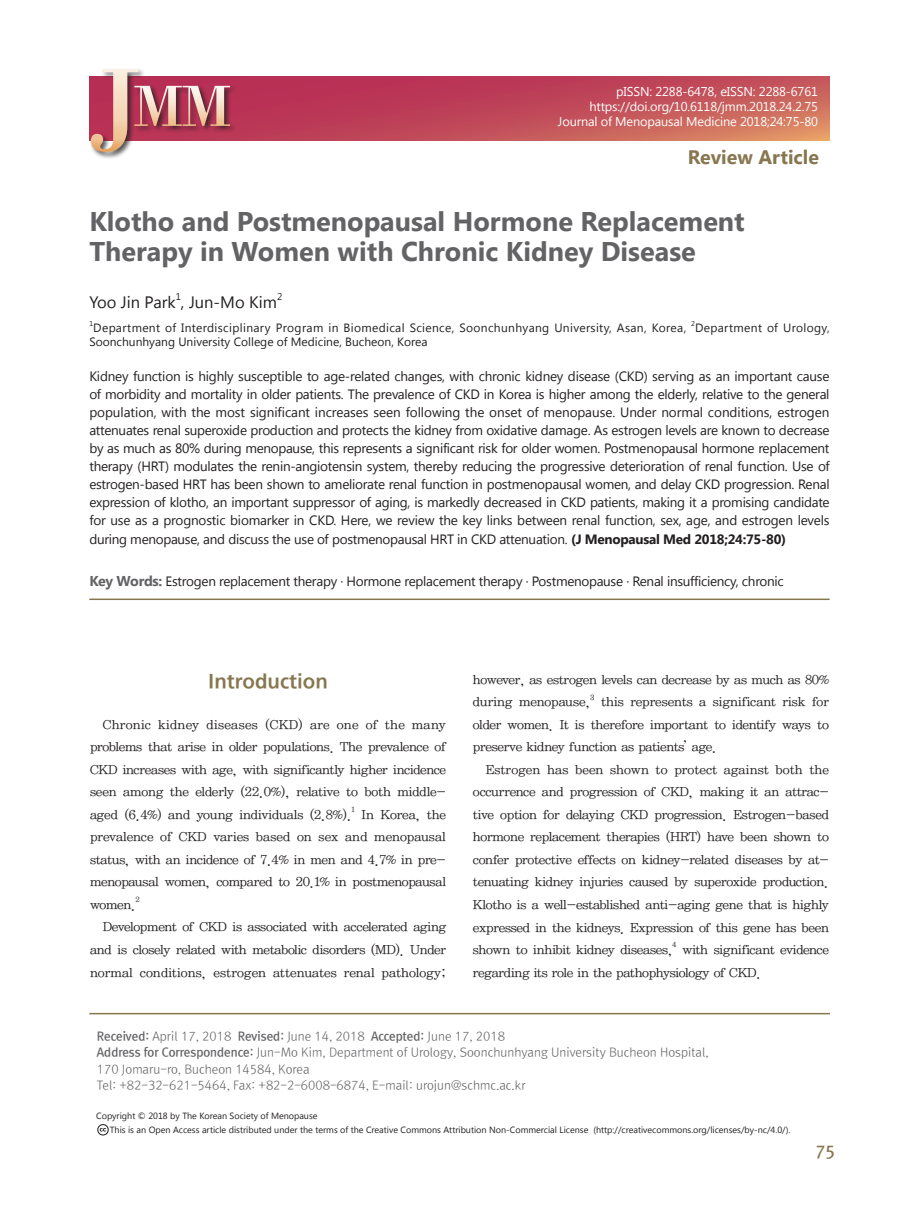
<style>
.page{position:relative;width:919px;height:1217px;background:#fff}
.page>*{position:absolute;margin:0;border:0;box-sizing:border-box;transform-origin:0 0}
.t1{font:60px "Bodoni BT";color:#fff}
.t2{font:700 27px/30px "Segoe UI";color:#636366}
.t3{font:700 19.5px "Segoe UI";color:#877750}
.t4{font:19.5px "Rix J Go B";color:#877750;scale:1.05 1}
.t5{font:16.5px "Segoe UI";color:#231f20}
.t6{font:16.5px "Rix M Go B";color:#877750}
.t7{font:14.25px/22.5px "YDIY Mj O130 KS Cpc EUC H";letter-spacing:-.1em;color:#231f20;text-align:justify;scale:1.05 1}
.t8{font:13.5px/18px "Segoe UI";letter-spacing:-.02em;color:#231f20;text-align:justify}
.t9{font:12.75px/15px "Segoe UI";letter-spacing:-.01em;color:#fff;text-align:right}
.t10{font:12px/16.5px "Rix M Go L";color:#636366}
.t11{font:12px "Segoe UI";letter-spacing:.03em;color:#231f20}
.t12{font:12px "Segoe UI";color:#231f20}
.t13{font:9.6px "Segoe UI";color:#231f20}
.t14{font:9px/14.4px "Segoe UI";color:#231f20}
.t15{font:8.25px "YDIY Mj O130 KS Cpc EUC H";color:#231f20;scale:1.05 1}
.t16{font:7.05px "Segoe UI";color:#231f20}
.s1{font-size:109.5px}
.s2{font-weight:700}
.s3{font-weight:700;font-size:14.25px;color:#636366}
.s4{font-family:"Rix M Go B"}
</style>
<div class="page">
<hr style="left:89px;top:1012px;width:741px;height:2px;background:#877750">
<svg style="left:237px;top:77px;width:592px;height:63px;background:#c14c59"></svg>
<div style="left:89px;top:68px;width:148px;height:91px;background:#231f20;opacity:.75"></div>
<svg style="left:97px;top:1124px;width:12px;height:12px"></svg>
<hr style="left:89px;top:598px;width:740px;height:2px;background:#877750">
<h1 class="t1" style="left:89px;top:68px;width:144px"><span class="s1">J</span> MM</h1>
<p class="t9" style="left:589px;top:84px;width:230px">pISSN: 2288-6478, eISSN: 2288-6761 https://doi.org/10.6118/jmm.2018.24.2.75</p>
<p class="t9" style="left:558px;top:114px;width:261px">Journal of Menopausal Medicine 2018;24:75-80</p>
<h3 class="t3" style="left:688px;top:143px;width:132px">Review Article</h3>
<h2 class="t2" style="left:89px;top:205px;width:657px">Klotho and Postmenopausal Hormone Replacement<br>Therapy in Women with Chronic Kidney Disease</h2>
<p class="t5" style="left:89px;top:290px;width:189px">Yoo Jin Park , Jun-Mo Kim</p>
<p class="t13" style="left:176px;top:290px;width:7px">1</p>
<p class="t13" style="left:277px;top:290px;width:7px">2</p>
<p class="t16" style="left:89px;top:319px;width:5px">1</p>
<p class="t11" style="left:93px;top:319px;width:594px">Department of Interdisciplinary Program in Biomedical Science, Soonchunhyang University, Asan, Korea,</p>
<p class="t16" style="left:691px;top:319px;width:5px">2</p>
<p class="t11" style="left:695px;top:319px;width:136px">Department of Urology,</p>
<p class="t12" style="left:89px;top:333px;width:339px">Soonchunhyang University College of Medicine, Bucheon, Korea</p>
<p class="t8" style="left:89px;top:367px;width:741px">Kidney function is highly susceptible to age-related changes, with chronic kidney disease (CKD) serving as an important cause of morbidity and mortality in older patients. The prevalence of CKD in Korea is higher among the elderly, relative to the general population, with the most significant increases seen following the onset of menopause. Under normal conditions, estrogen attenuates renal superoxide production and protects the kidney from oxidative damage. As estrogen levels are known to decrease by as much as 80% during menopause, this represents a significant risk for older women. Postmenopausal hormone replacement therapy (HRT) modulates the renin-angiotensin system, thereby reducing the progressive deterioration of renal function. Use of estrogen-based HRT has been shown to ameliorate renal function in postmenopausal women, and delay CKD progression. Renal expression of klotho, an important suppressor of aging, is markedly decreased in CKD patients, making it a promising candidate for use as a prognostic biomarker in CKD. Here, we review the key links between renal function, sex, age, and estrogen levels during menopause, and discuss the use of postmenopausal HRT in CKD attenuation. <span class="s2">(J Menopausal Med 2018;24:75-80)</span></p>
<p class="t8" style="left:89px;top:571px;width:696px"><span class="s3">Key Words:</span> Estrogen replacement therapy · Hormone replacement therapy · Postmenopause · Renal insufficiency, chronic</p>
<h3 class="t4" style="left:208px;top:670px;width:115px">Introduction</h3>
<p class="t7" style="left:89px;top:713px;width:342px;text-indent:13px">Chronic kidney diseases (CKD) are one of the many problems that arise in older populations. The prevalence of CKD increases with age, with significantly higher incidence seen among the elderly (22.0%), relative to both middle&shy;aged (6.4%) and young individuals (2.8%).</p>
<p class="t15" style="left:351px;top:805px;width:5px">1</p>
<p class="t7" style="left:89px;top:803px;width:342px;text-indent:271px">In Korea, the prevalence of CKD varies based on sex and menopausal status, with an incidence of 7.4% in men and 4.7% in pre&shy;menopausal women, compared to 20.1% in postmenopausal women.</p>
<p class="t15" style="left:135px;top:895px;width:6px">2</p>
<p class="t7" style="left:89px;top:916px;width:342px;text-indent:13px">Development of CKD is associated with accelerated aging and is closely related with metabolic disorders (MD). Under normal conditions, estrogen attenuates renal pathology;</p>
<p class="t7" style="left:472px;top:668px;width:342px">however, as estrogen levels can decrease by as much as 80% during menopause,</p>
<p class="t15" style="left:589px;top:693px;width:6px">3</p>
<p class="t7" style="left:472px;top:691px;width:342px;text-indent:128px">this represents a significant risk for older women. It is therefore important to identify ways to preserve kidney function as patients’age.</p>
<p class="t7" style="left:472px;top:758px;width:342px;text-indent:13px">Estrogen has been shown to protect against both the occurrence and progression of CKD, making it an attrac&shy;tive option for delaying CKD progression. Estrogen-based hormone replacement therapies (HRT) have been shown to confer protective effects on kidney-related diseases by at&shy;tenuating kidney injuries caused by superoxide production.<br>Klotho is a well-established anti-aging gene that is highly expressed in the kidneys. Expression of this gene has been shown to inhibit kidney diseases,</p>
<p class="t15" style="left:671px;top:940px;width:6px">4</p>
<p class="t7" style="left:472px;top:938px;width:342px;text-indent:209px">with significant evidence regarding its role in the pathophysiology of CKD.</p>
<p class="t10" style="left:97px;top:1027px;width:613px"><span class="s4">Received:</span> April 17, 2018 <span class="s4">Revised:</span> June 14, 2018 <span class="s4">Accepted:</span> June 17, 2018<br><span class="s4">Address for Correspondence:</span> Jun-Mo Kim, Department of Urology, Soonchunhyang University Bucheon Hospital, 170 Jomaru-ro, Bucheon 14584, Korea<br>Tel: +82-32-621-5464, Fax: +82-2-6008-6874, E-mail: urojun@schmc.ac.kr</p>
<p class="t14" style="left:110px;top:1107px;width:682px;text-indent:-14px">Copyright © 2018 by The Korean Society of Menopause<br>This is an Open Access article distributed under the terms of the Creative Commons Attribution Non-Commercial License (http://creativecommons.org/licenses/by-nc/4.0/).</p>
<p class="t6" style="left:815px;top:1142px;width:21px">75</p>
</div>
